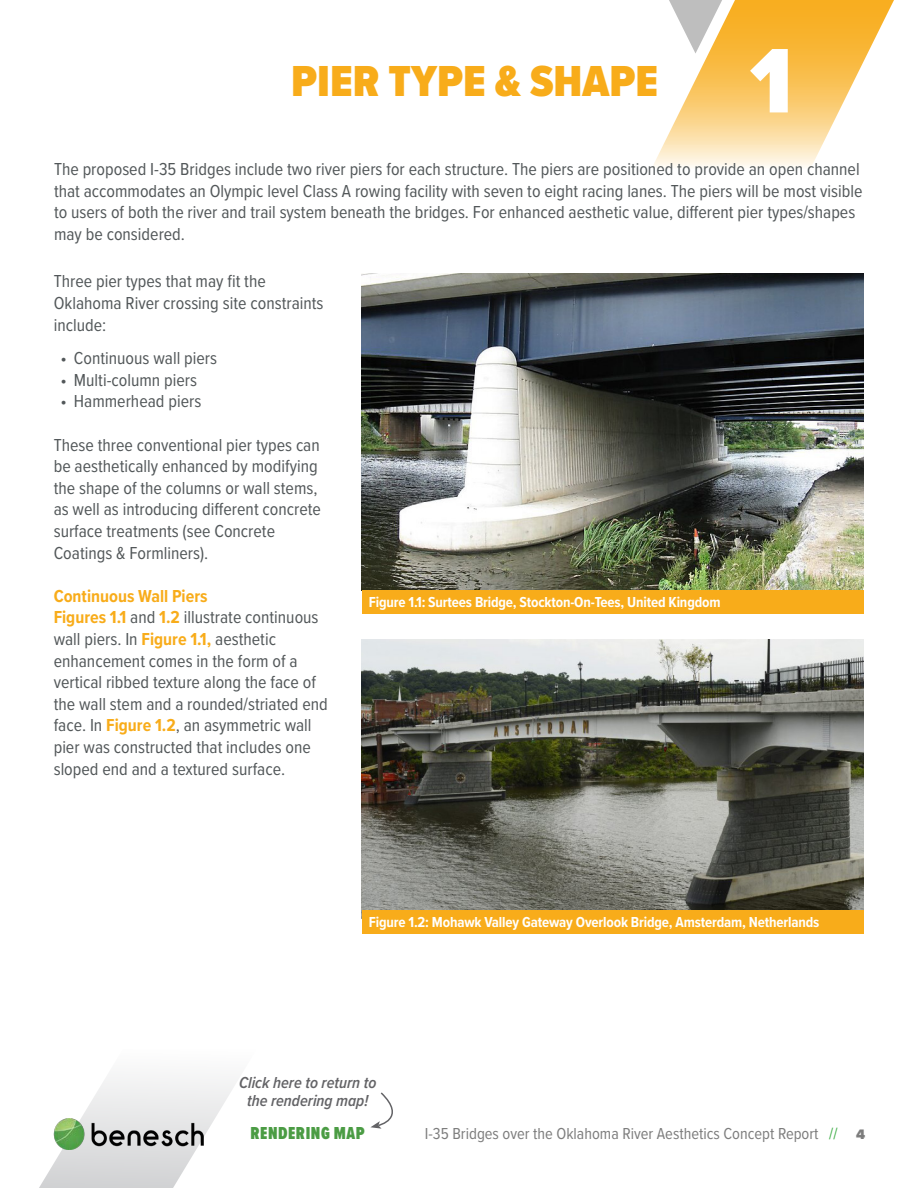
<style>
.page{position:relative;width:918px;height:1188px;background:#fff}
.page>*{position:absolute;margin:0;border:0;box-sizing:border-box;transform-origin:0 0}
.Dark_Gray_Subheading{font:900 95.1px "Proxima Nova Cond";color:#fff}
.Dark_Gray_Subheading-2{font:900 45px "Proxima Nova Cond";color:#f8ac1a}
.t1{font:18px/21.6px "Proxima Nova Cond";color:#525759}
.t2{font:700 18px "Proxima Nova Cond";color:#f8ac1a}
.t3{font:900 18px "Proxima Nova Ex Cn";letter-spacing:.03em;color:#4b9c44}
.t4{font:16.5px "Proxima Nova Cond";color:#7d7d7d}
.t5{font:italic 600 16.5px/18px "Proxima Nova Cond";color:#636366;text-align:center}
.Org_Chart_-_White_He{font:700 15px "Proxima Nova Cond";letter-spacing:-.01em;color:#fff}
.s1{font-weight:700;color:#f8ac1a}
.s2{color:#40ae49}
.s3{font-family:"Proxima Nova";font-weight:900;font-size:14.25px}
</style>
<div class="page">
<svg style="left:39px;top:1077px;width:199px;height:111px"></svg>
<img style="left:54px;top:1119px;width:151px;height:30px">
<svg style="left:653px;top:0;width:241px;height:167px"></svg>
<img style="left:362px;top:273px;width:502px;height:317px">
<div style="left:362px;top:590px;width:502px;height:24px;background:#f8ac1a"></div>
<img style="left:362px;top:639px;width:502px;height:272px">
<div style="left:362px;top:911px;width:502px;height:23px;background:#f8ac1a"></div>
<svg style="left:370px;top:1092px;width:23px;height:37px"></svg>
<p class="Dark_Gray_Subheading-2" style="left:291px;top:48px;width:368px">PIER TYPE &amp; SHAPE</p>
<p class="Dark_Gray_Subheading" style="left:750px;top:11px;width:44px">1</p>
<p class="t1" style="left:54px;top:158px;width:810px">The proposed I-35 Bridges include two river piers for each structure. The piers are positioned to provide an open channel that accommodates an Olympic level Class A rowing facility with seven to eight racing lanes. The piers will be most visible to users of both the river and trail system beneath the bridges. For enhanced aesthetic value, different pier types/shapes may be considered.</p>
<p class="t1" style="left:54px;top:270px;width:271px">Three pier types that may fit the<br>Oklahoma River crossing site constraints include:</p>
<p class="t1" style="left:60px;top:347px;width:158px">• Continuous wall piers</p>
<p class="t1" style="left:60px;top:368px;width:138px">• Multi-column piers</p>
<p class="t1" style="left:60px;top:390px;width:142px">• Hammerhead piers</p>
<p class="t1" style="left:54px;top:433px;width:269px">These three conventional pier types can be aesthetically enhanced by modifying the shape of the columns or wall stems, as well as introducing different concrete surface treatments (see Concrete Coatings &amp; Formliners).</p>
<p class="t2" style="left:54px;top:583px;width:155px">Continuous Wall Piers</p>
<p class="t1" style="left:54px;top:606px;width:276px"><span class="s1">Figures 1.1</span> and <span class="s1">1.2</span> illustrate continuous wall piers. In <span class="s1">Figure 1.1,</span> aesthetic enhancement comes in the form of a vertical ribbed texture along the face of the wall stem and a rounded/striated end face. In <span class="s1">Figure 1.2</span>, an asymmetric wall pier was constructed that includes one sloped end and a textured surface.</p>
<p class="Org_Chart_-_White_He" style="left:369px;top:591px;width:353px">Figure 1.1: Surtees Bridge, Stockton-On-Tees, United Kingdom</p>
<p class="Org_Chart_-_White_He" style="left:369px;top:911px;width:452px">Figure 1.2: Mohawk Valley Gateway Overlook Bridge, Amsterdam, Netherlands</p>
<p class="t5" style="left:239px;top:1073px;width:139px">Click here to return to the rendering map!</p>
<p class="t3" style="left:251px;top:1120px;width:116px">RENDERING MAP</p>
<p class="t4" style="left:425px;top:1122px;width:442px">I-35 Bridges over the Oklahoma River Aesthetics Concept Report <span class="s2">//</span> <span class="s3">4</span></p>
</div>
